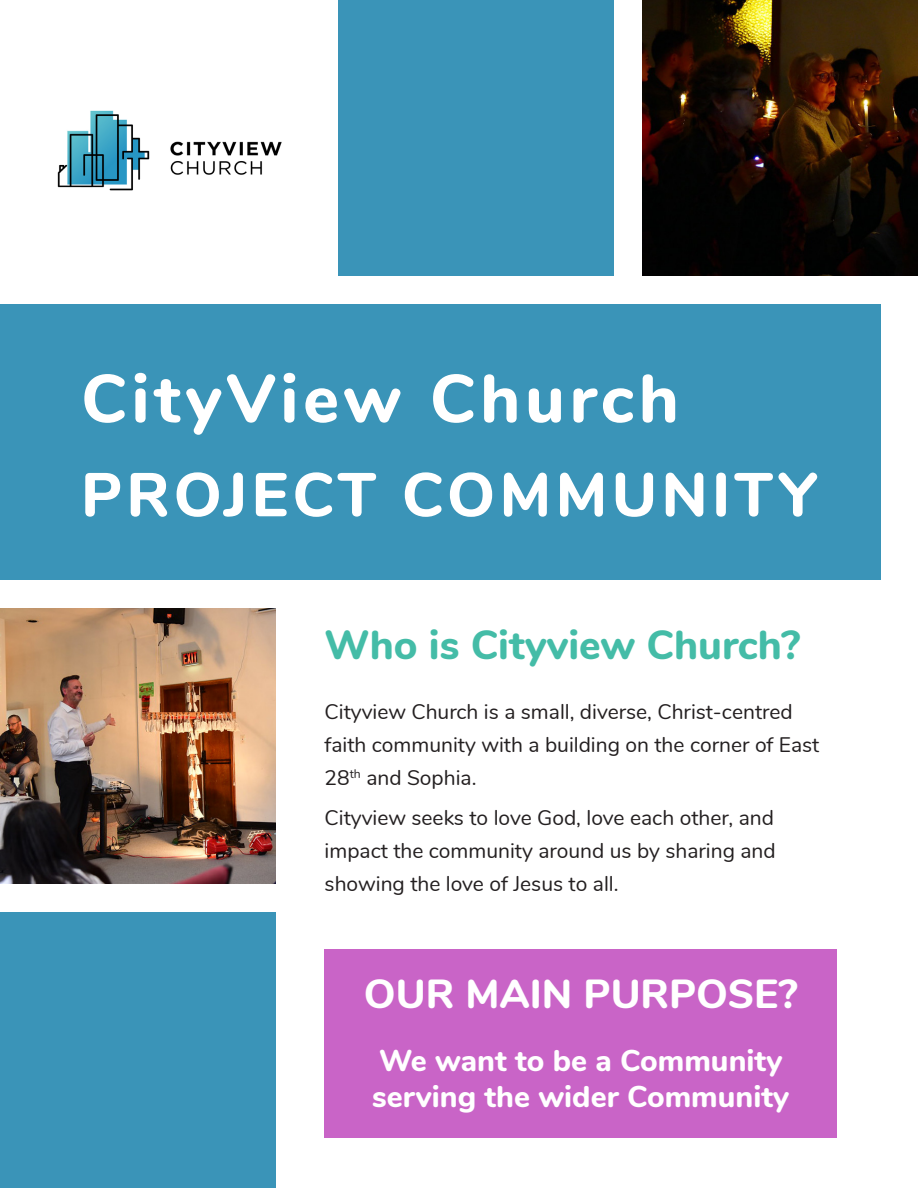
<style>
.page{position:relative;width:918px;height:1188px;background:#fff}
.page>*{position:absolute;margin:0;border:0;box-sizing:border-box;transform-origin:0 0}
.t1{font:800 67.5px "Nunito";letter-spacing:.07em;color:#fff}
.t2{font:800 61.5px "Nunito";letter-spacing:.07em;color:#fff}
.t3{font:800 40.5px "Nunito";color:#44bca7}
.t4{font:800 40.5px "Nunito";color:#fff}
.t5{font:800 30px/36px "Nunito";color:#fff}
.t6{font:21px/33px "Nunito";color:#231f20}
</style>
<div class="page">
<img style="left:643px;top:0;width:275px;height:275px">
<img style="left:0;top:608px;width:275px;height:276px">
<div style="left:0;top:304px;width:880px;height:276px;background:#3a94b8"></div>
<div style="left:0;top:913px;width:275px;height:275px;background:#3a94b8"></div>
<div style="left:339px;top:0;width:275px;height:275px;background:#3a94b8"></div>
<img style="left:57px;top:110px;width:225px;height:81px">
<div style="left:325px;top:950px;width:512px;height:188px;background:#c964c7"></div>
<p class="t1" style="left:81px;top:349px;width:599px">CityView Church</p>
<p class="t2" style="left:81px;top:450px;width:738px">PROJECT COMMUNITY</p>
<p class="t3" style="left:325px;top:615px;width:477px">Who is Cityview Church?</p>
<p class="t6" style="left:325px;top:694px;width:496px">Cityview Church is a small, diverse, Christ-centred faith community with a building on the corner of East<br>28<sup>th</sup> and Sophia.</p>
<p class="t6" style="left:325px;top:800px;width:453px;text-align:justify">Cityview seeks to love God, love each other, and impact the community around us by sharing and showing the love of Jesus to all.</p>
<p class="t4" style="left:364px;top:964px;width:435px">OUR MAIN PURPOSE?</p>
<p class="t5" style="left:372px;top:1041px;width:419px">We want to be a Community serving the wider Community</p>
</div>
